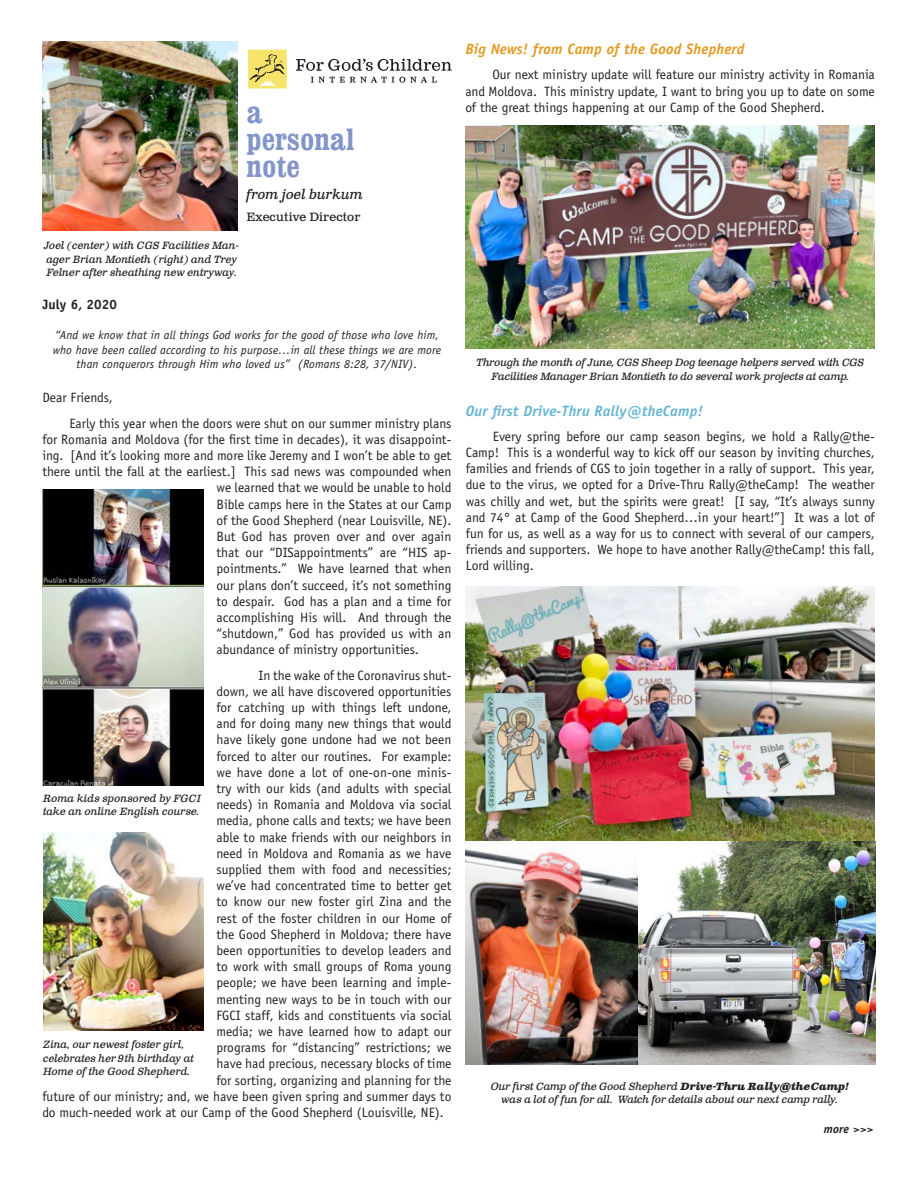
<style>
.page{position:relative;width:918px;height:1188px;background:#fff}
.page>*{position:absolute;margin:0;border:0;box-sizing:border-box;transform-origin:0 0}
.t1{font:700 31.2px/27px "Clarendon Condensed";color:#8294ca}
.t2{font:italic 700 15px "Officina Sans";letter-spacing:.01em;color:#e39b23}
.t3{font:italic 700 15px "Officina Sans";letter-spacing:.01em;color:#68b6d2}
.t4{font:13.5px/16.2px "Officina Sans";color:#231f20;text-align:justify}
.t5{font:italic 13.5px "Clarendon Text Pro";color:#231f20}
.t6{font:700 13.5px "Officina Sans";letter-spacing:.01em;color:#231f20}
.t7{font:italic 12px/14.4px "Officina Sans";letter-spacing:.01em;color:#231f20;text-align:center}
.t8{font:12px "Clarendon Text Pro";letter-spacing:.01em;color:#231f20}
.t9{font:italic 700 12px "Officina Sans";color:#231f20}
.t10{font:italic 10.5px/13.5px "Clarendon Text Pro";letter-spacing:-.01em;color:#231f20}
.s1{font-weight:700}
</style>
<div class="page">
<svg style="left:296px;top:59px;width:156px;height:12px"></svg>
<svg style="left:311px;top:77px;width:126px;height:6px"></svg>
<div style="left:248px;top:50px;width:39px;height:38px;background:#f8e36a"></div>
<svg style="left:250px;top:54px;width:35px;height:32px"></svg>
<img style="left:42px;top:42px;width:195px;height:189px">
<img style="left:43px;top:832px;width:160px;height:198px">
<img style="left:42px;top:489px;width:161px;height:296px">
<img style="left:466px;top:125px;width:409px;height:224px">
<img style="left:465px;top:586px;width:410px;height:479px">
<p class="t1" style="left:247px;top:99px;width:18px">a</p>
<p class="t1" style="left:247px;top:126px;width:109px">personal note</p>
<p class="t5" style="left:247px;top:186px;width:118px">from joel burkum</p>
<p class="t8" style="left:247px;top:209px;width:116px">Executive Director</p>
<p class="t10" style="left:44px;top:239px;width:197px">Joel (center) with CGS Facilities Man&shy;ager Brian Montieth (right) and Trey<br>Felner after sheathing new entryway.</p>
<p class="t6" style="left:42px;top:296px;width:76px">July 6, 2020</p>
<p class="t7" style="left:55px;top:328px;width:386px">“And we know that in all things God works for the good of those who love him,</p>
<p class="t7" style="left:53px;top:342px;width:390px">who have been called according to his purpose…in all these things we are more than conquerors through Him who loved us” (Romans 8:28, 37/NIV).</p>
<p class="t4" style="left:42px;top:390px;width:72px">Dear Friends,</p>
<p class="t4" style="left:69px;top:415px;width:384px">Early this year when the doors were shut on our summer ministry plans</p>
<p class="t4" style="left:42px;top:431px;width:411px">for Romania and Moldova (for the first time in decades), it was disappoint-</p>
<p class="t4" style="left:42px;top:447px;width:411px">ing. [And it’s looking more and more like Jeremy and I won’t be able to get</p>
<p class="t4" style="left:42px;top:463px;width:411px">there until the fall at the earliest.] This sad news was compounded when</p>
<p class="t4" style="left:217px;top:480px;width:236px">we learned that we would be unable to hold</p>
<p class="t4" style="left:217px;top:496px;width:236px">Bible camps here in the States at our Camp</p>
<p class="t4" style="left:217px;top:512px;width:236px">of the Good Shepherd (near Louisville, NE).</p>
<p class="t4" style="left:217px;top:528px;width:236px">But God has proven over and over again</p>
<p class="t4" style="left:217px;top:544px;width:236px">that our “DISappointments” are “HIS ap-</p>
<p class="t4" style="left:217px;top:561px;width:236px">pointments.” We have learned that when</p>
<p class="t4" style="left:217px;top:577px;width:236px">our plans don’t succeed, it’s not something</p>
<p class="t4" style="left:217px;top:593px;width:236px">to despair. God has a plan and a time for</p>
<p class="t4" style="left:217px;top:609px;width:236px">accomplishing His will. And through the</p>
<p class="t4" style="left:217px;top:625px;width:236px">“shutdown,” God has provided us with an</p>
<p class="t4" style="left:217px;top:642px;width:204px">abundance of ministry opportunities.</p>
<p class="t4" style="left:258px;top:667px;width:195px">In the wake of the Coronavirus shut-</p>
<p class="t4" style="left:217px;top:683px;width:236px">down, we all have discovered opportunities</p>
<p class="t4" style="left:217px;top:699px;width:236px">for catching up with things left undone,</p>
<p class="t4" style="left:217px;top:715px;width:236px">and for doing many new things that would</p>
<p class="t4" style="left:217px;top:732px;width:236px">have likely gone undone had we not been</p>
<p class="t4" style="left:217px;top:748px;width:236px">forced to alter our routines. For example:</p>
<p class="t4" style="left:217px;top:764px;width:236px">we have done a lot of one-on-one minis-</p>
<p class="t4" style="left:217px;top:780px;width:236px">try with our kids (and adults with special</p>
<p class="t4" style="left:217px;top:796px;width:236px">needs) in Romania and Moldova via social</p>
<p class="t4" style="left:217px;top:813px;width:236px">media, phone calls and texts; we have been</p>
<p class="t4" style="left:217px;top:829px;width:236px">able to make friends with our neighbors in</p>
<p class="t4" style="left:217px;top:845px;width:236px">need in Moldova and Romania as we have</p>
<p class="t4" style="left:217px;top:861px;width:236px">supplied them with food and necessities;</p>
<p class="t4" style="left:217px;top:877px;width:236px">we’ve had concentrated time to better get</p>
<p class="t4" style="left:217px;top:894px;width:236px">to know our new foster girl Zina and the</p>
<p class="t4" style="left:217px;top:910px;width:236px">rest of the foster children in our Home of</p>
<p class="t4" style="left:217px;top:926px;width:236px">the Good Shepherd in Moldova; there have</p>
<p class="t4" style="left:217px;top:942px;width:236px">been opportunities to develop leaders and</p>
<p class="t4" style="left:217px;top:958px;width:236px">to work with small groups of Roma young</p>
<p class="t4" style="left:217px;top:975px;width:236px">people; we have been learning and imple-</p>
<p class="t4" style="left:217px;top:991px;width:236px">menting new ways to be in touch with our</p>
<p class="t4" style="left:217px;top:1007px;width:236px">FGCI staff, kids and constituents via social</p>
<p class="t4" style="left:217px;top:1023px;width:236px">media; we have learned how to adapt our</p>
<p class="t4" style="left:217px;top:1039px;width:236px">programs for “distancing” restrictions; we</p>
<p class="t4" style="left:217px;top:1056px;width:236px">have had precious, necessary blocks of time</p>
<p class="t4" style="left:217px;top:1072px;width:236px">for sorting, organizing and planning for the</p>
<p class="t4" style="left:42px;top:1088px;width:411px">future of our ministry; and, we have been given spring and summer days to</p>
<p class="t4" style="left:42px;top:1104px;width:403px">do much-needed work at our Camp of the Good Shepherd (Louisville, NE).</p>
<p class="t10" style="left:43px;top:791px;width:159px">Roma kids sponsored by FGCI take an online English course.</p>
<p class="t10" style="left:43px;top:1038px;width:152px">Zina, our newest foster girl, celebrates her 9th birthday at<br>Home of the Good Shepherd.</p>
<p class="t2" style="left:465px;top:40px;width:281px">Big News! from Camp of the Good Shepherd</p>
<p class="t4" style="left:465px;top:67px;width:411px;text-indent:27px">Our next ministry update will feature our ministry activity in Romania and Moldova. This ministry update, I want to bring you up to date on some of the great things happening at our Camp of the Good Shepherd.</p>
<p class="t10" style="left:476px;top:356px;width:390px;text-align:center">Through the month of June, CGS Sheep Dog teenage helpers served with CGS<br>Facilities Manager Brian Montieth to do several work projects at camp.</p>
<p class="t3" style="left:466px;top:401px;width:239px">Our first Drive-Thru Rally@theCamp!</p>
<p class="t4" style="left:466px;top:428px;width:411px;text-indent:27px">Every spring before our camp season begins, we hold a Rally@the-Camp! This is a wonderful way to kick off our season by inviting churches, families and friends of CGS to join together in a rally of support. This year, due to the virus, we opted for a Drive-Thru Rally@theCamp! The weather was chilly and wet, but the spirits were great! [I say, “It’s always sunny and 74° at Camp of the Good Shepherd…in your heart!”] It was a lot of fun for us, as well as a way for us to connect with several of our campers, friends and supporters. We hope to have another Rally@theCamp! this fall, Lord willing.</p>
<p class="t10" style="left:491px;top:1080px;width:360px">Our first Camp of the Good Shepherd <span class="s1">Drive-Thru Rally@theCamp!</span></p>
<p class="t10" style="left:501px;top:1093px;width:338px">was a lot of fun for all. Watch for details about our next camp rally.</p>
<p class="t9" style="left:824px;top:1122px;width:51px">more &gt;&gt;&gt;</p>
</div>
